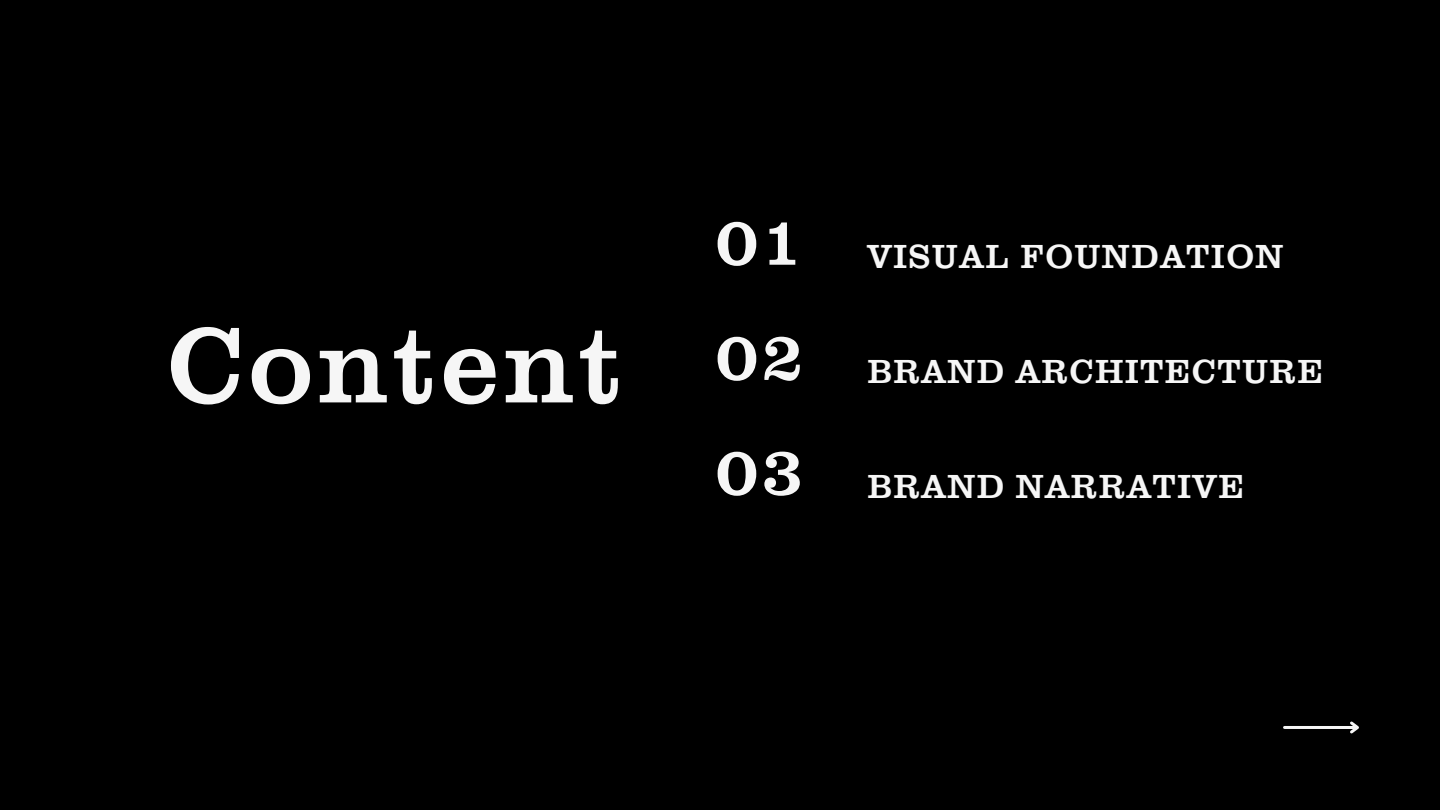
<style>
.page{position:relative;width:1440px;height:810px;background:#000}
.page>*{position:absolute;margin:0;border:0;box-sizing:border-box;transform-origin:0 0}
.t1{font:110px "Clarendon URW";letter-spacing:.035em;color:#f6f6f6}
.t2{font:69.1px "Clarendon URW";color:#f6f6f6}
.t3{font:34.5px "Clarendon URW";letter-spacing:.035em;color:#f6f6f6}
</style>
<div class="page">
<hr style="left:1285px;top:726px;width:72px;height:3px;background:#f6f6f6">
<svg style="left:1350px;top:721px;width:9px;height:13px"></svg>
<p class="t1" style="left:167px;top:329px;width:457px">Content</p>
<p class="t2" style="left:716px;top:219px;width:90px">01</p>
<p class="t2" style="left:716px;top:334px;width:90px">02</p>
<p class="t2" style="left:716px;top:449px;width:90px">03</p>
<p class="t3" style="left:867px;top:245px;width:418px">VISUAL FOUNDATION</p>
<p class="t3" style="left:867px;top:360px;width:458px">BRAND ARCHITECTURE</p>
<h1 class="t3" style="left:867px;top:475px;width:378px">BRAND NARRATIVE</h1>
</div>
